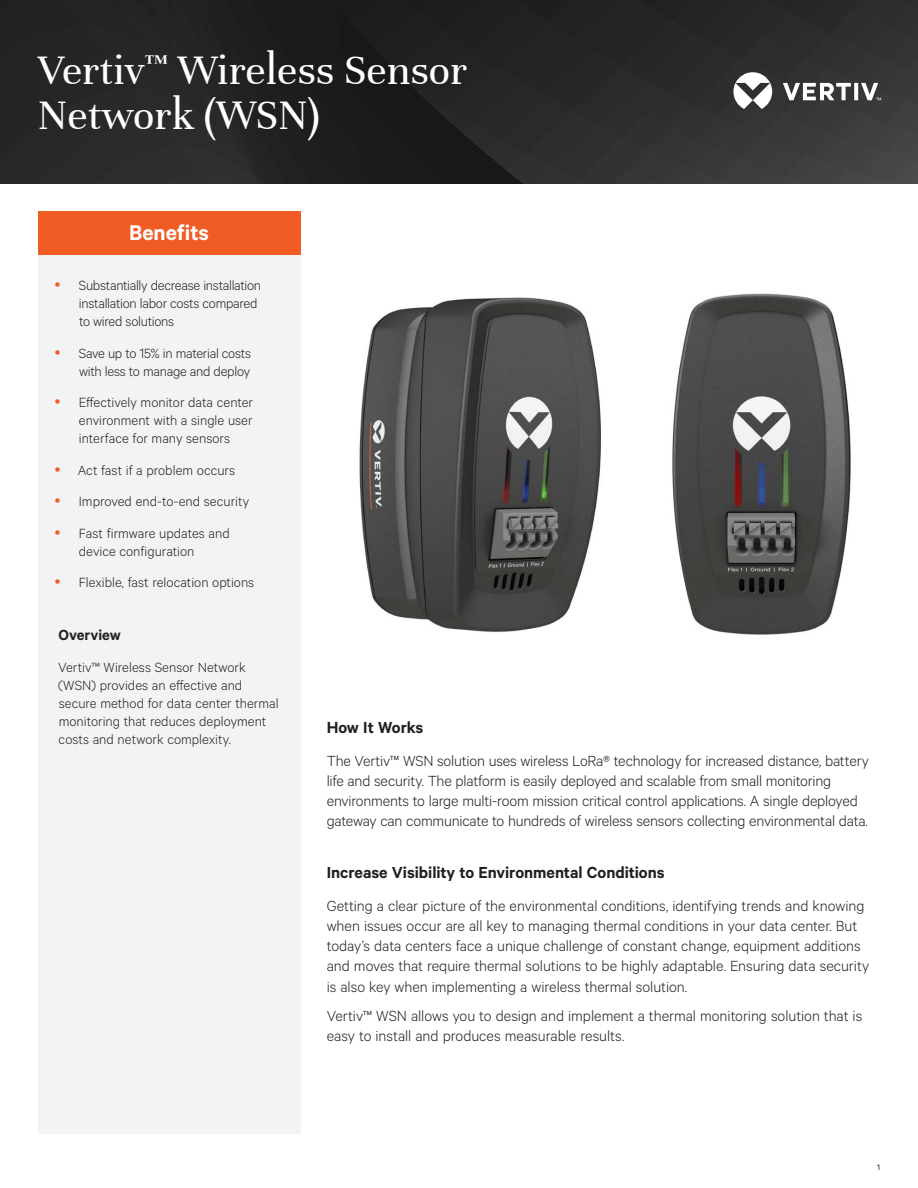
<style>
.page{position:relative;width:918px;height:1188px;background:#fff}
.page>*{position:absolute;margin:0;border:0;box-sizing:border-box;transform-origin:0 0}
.Vertiv_Header_Title{font:45px/45px "Unna";color:#fff}
.Orange_Box_Heading{font:600 24px "Calibre";color:#fff}
.Vertiv_Heading{font:600 18px "Calibre";letter-spacing:-.005em;color:#231f20}
.Vertiv_Body_Text{font:300 16.5px/19.8px "Calibre";letter-spacing:-.005em;color:#231f20}
.Gray_Column_Heading{font:600 16.5px "Calibre";color:#231f20}
.Gray_Column_Body_Tex{font:300 15px/18px "Calibre";color:#231f20}
.Gray_Column_Body_Tex-2{font:300 15px/18px "Calibre";letter-spacing:-.02em;color:#231f20}
.t1{font:9px "Calibre";color:#231f20}
</style>
<div class="page">
<svg style="left:0;top:0;width:918px;height:184px;background:#272727"></svg>
<svg style="left:733px;top:72px;width:148px;height:37px"></svg>
<div style="left:38px;top:254px;width:263px;height:880px;background:#f2f3f4"></div>
<div style="left:38px;top:211px;width:263px;height:43px;background:#f15b24"></div>
<img style="left:359px;top:297px;width:242px;height:335px">
<img style="left:672px;top:293px;width:179px;height:342px">
<p class="Vertiv_Header_Title" style="left:38px;top:48px;width:431px">Vertiv<sup>™</sup> Wireless Sensor<br>Network (WSN)</p>
<p class="Orange_Box_Heading" style="left:129px;top:219px;width:81px">Benefits</p>
<p class="Gray_Column_Body_Tex-2" style="left:79px;top:276px;width:184px">Substantially decrease installation installation labor costs compared to wired solutions</p>
<p class="Gray_Column_Body_Tex-2" style="left:79px;top:343px;width:174px">Save up to 15% in material costs with less to manage and deploy</p>
<p class="Gray_Column_Body_Tex" style="left:79px;top:393px;width:176px;text-align:justify">Effectively monitor data center environment with a single user interface for many sensors</p>
<p class="Gray_Column_Body_Tex" style="left:78px;top:460px;width:159px">Act fast if a problem occurs</p>
<p class="Gray_Column_Body_Tex" style="left:79px;top:492px;width:172px">Improved end-to-end security</p>
<p class="Gray_Column_Body_Tex" style="left:79px;top:523px;width:152px">Fast firmware updates and device configuration</p>
<p class="Gray_Column_Body_Tex" style="left:79px;top:573px;width:177px">Flexible, fast relocation options</p>
<p class="Gray_Column_Heading" style="left:59px;top:625px;width:64px">Overview</p>
<p class="Gray_Column_Body_Tex" style="left:58px;top:657px;width:222px">Vertiv™ Wireless Sensor Network (WSN) provides an effective and secure method for data center thermal monitoring that reduces deployment costs and network complexity.</p>
<p class="Vertiv_Heading" style="left:327px;top:717px;width:98px">How It Works</p>
<p class="Vertiv_Body_Text" style="left:327px;top:751px;width:544px">The Vertiv™ WSN solution uses wireless LoRa® technology for increased distance, battery life and security. The platform is easily deployed and scalable from small monitoring environments to large multi-room mission critical control applications. A single deployed gateway can communicate to hundreds of wireless sensors collecting environmental data.</p>
<p class="Vertiv_Heading" style="left:327px;top:862px;width:339px">Increase Visibility to Environmental Conditions</p>
<p class="Vertiv_Body_Text" style="left:327px;top:896px;width:544px">Getting a clear picture of the environmental conditions, identifying trends and knowing when issues occur are all key to managing thermal conditions in your data center. But today’s data centers face a unique challenge of constant change, equipment additions and moves that require thermal solutions to be highly adaptable. Ensuring data security</p>
<p class="Vertiv_Body_Text" style="left:327px;top:977px;width:362px">is also key when implementing a wireless thermal solution.</p>
<p class="Vertiv_Body_Text" style="left:327px;top:1005px;width:537px">Vertiv™ WSN allows you to design and implement a thermal monitoring solution that is easy to install and produces measurable results.</p>
<p class="t1" style="left:877px;top:1162px;width:4px">1</p>
</div>
